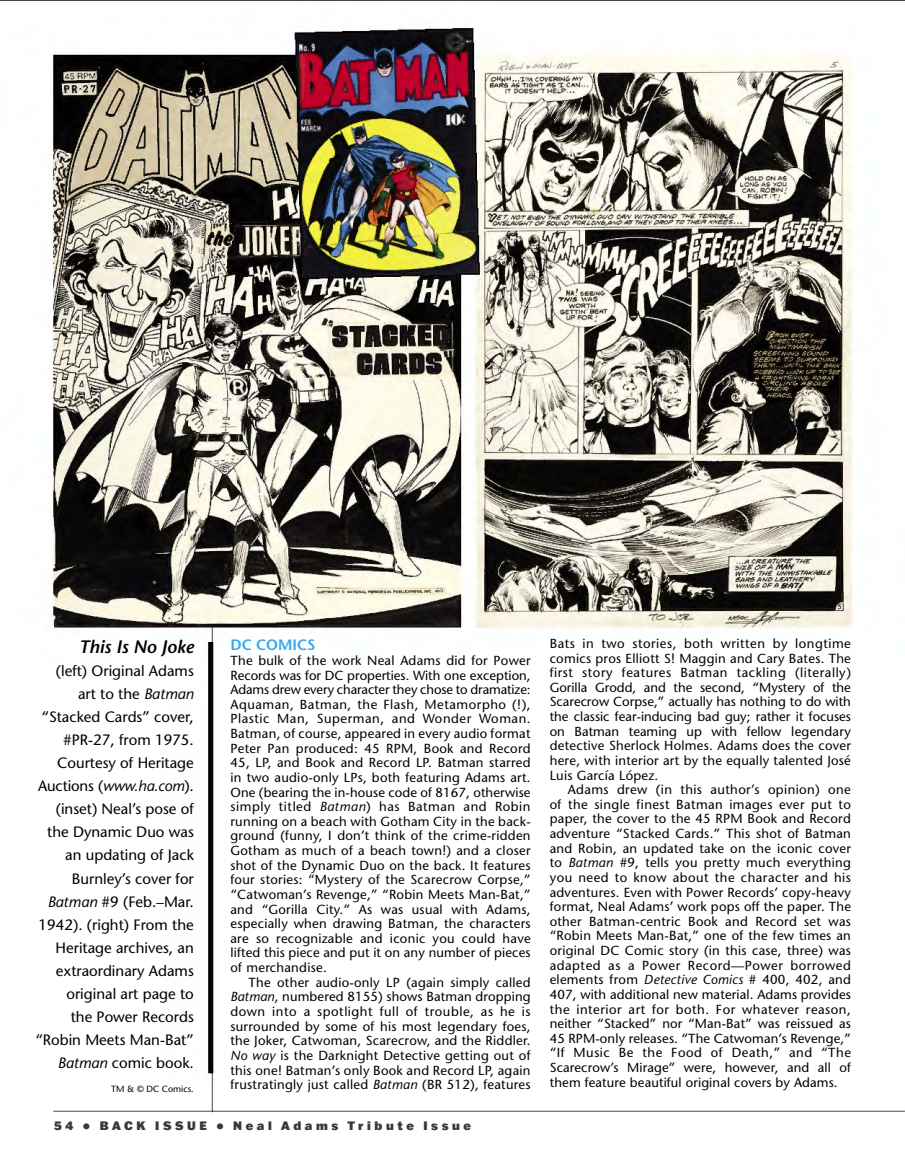
<style>
.page{position:relative;width:905px;height:1175px;background:#fff}
.page>*{position:absolute;margin:0;border:0;box-sizing:border-box;transform-origin:0 0}
.t1{font:italic 600 18px "Stone Sans Std";color:#000}
.t2{font:15px/23.1px "Stone Sans";color:#000;text-align:right}
.t3{font:600 15px "Stone Sans Std";color:#36a7e9}
.t4{font:13.2px/14.5px "Stone Sans";letter-spacing:.02em;color:#000;text-align:justify}
.t5{font:900 12px "Franklin Gothic ATF";letter-spacing:.3em;color:#393939}
.t6{font:9px "Stone Sans";color:#000}
.s1{font-family:"Stone Sans Std";font-weight:500;font-style:italic}
</style>
<div class="page">
<img style="left:49px;top:28px;width:855px;height:1085px">
<h1 class="t1" style="left:79px;top:635px;width:116px">This Is No Joke</h1>
<p class="t2" style="left:35px;top:659px;width:160px">(left) Original Adams art to the <span class="s1">Batman </span>“Stacked Cards” cover, #PR-27, from 1975.<br>Courtesy of Heritage<br>Auctions (<span class="s1">www.ha.com</span>). (inset) Neal’s pose of the Dynamic Duo was an updating of Jack<br>Burnley’s cover for<br><span class="s1">Batman</span> #9 (Feb.–Mar.<br>1942). (right) From the<br>Heritage archives, an extraordinary Adams original art page to<br>the Power Records “Robin Meets Man-Bat”<br><span class="s1">Batman</span> comic book.</p>
<p class="t6" style="left:111px;top:1083px;width:84px">TM &amp; © DC Comics.</p>
<p class="t5" style="left:54px;top:1117px;width:418px">54 • BACK ISSUE • Neal Adams Tribute Issue</p>
<p class="t3" style="left:230px;top:636px;width:86px">DC COMICS</p>
<p class="t4" style="left:230px;top:653px;width:302px">The bulk of the work Neal Adams did for Power Records was for DC properties. With one exception, Adams drew every character they chose to dramatize:<br>Aquaman, Batman, the Flash, Metamorpho (!), Plastic Man, Superman, and Wonder Woman.<br>Batman, of course, appeared in every audio format Peter Pan produced: 45 RPM, Book and Record 45, LP, and Book and Record LP. Batman starred in two audio-only LPs, both featuring Adams art.<br>One (bearing the in-house code of 8167, otherwise simply titled <span class="s1">Batman</span>) has Batman and Robin running on a beach with Gotham City in the back&shy;ground (funny, I don’t think of the crime-ridden Gotham as much of a beach town!) and a closer shot of the Dynamic Duo on the back. It features four stories: “Mystery of the Scarecrow Corpse,” “Catwoman’s Revenge,” “Robin Meets Man-Bat,” and “Gorilla City.” As was usual with Adams, especially when drawing Batman, the characters are so recognizable and iconic you could have lifted this piece and put it on any number of pieces of merchandise.</p>
<p class="t4" style="left:230px;top:974px;width:302px;text-indent:18px">The other audio-only LP (again simply called <span class="s1">Batman</span>, numbered 8155) shows Batman dropping down into a spotlight full of trouble, as he is surrounded by some of his most legendary foes, the Joker, Catwoman, Scarecrow, and the Riddler.<br><span class="s1">No way</span> is the Darknight Detective getting out of this one! Batman’s only Book and Record LP, again frustratingly just called <span class="s1">Batman</span> (BR 512), features</p>
<p class="t4" style="left:549px;top:636px;width:303px">Bats in two stories, both written by longtime comics pros Elliott S! Maggin and Cary Bates. The first story features Batman tackling (literally)<br>Gorilla Grodd, and the second, “Mystery of the Scarecrow Corpse,” actually has nothing to do with the classic fear-inducing bad guy; rather it focuses on Batman teaming up with fellow legendary detective Sherlock Holmes. Adams does the cover here, with interior art by the equally talented José Luis García López.</p>
<p class="t4" style="left:549px;top:782px;width:303px;text-indent:18px">Adams drew (in this author’s opinion) one of the single finest Batman images ever put to paper, the cover to the 45 RPM Book and Record adventure “Stacked Cards.” This shot of Batman and Robin, an updated take on the iconic cover to <span class="s1">Batman</span> #9, tells you pretty much everything you need to know about the character and his adventures. Even with Power Records’ copy-heavy format, Neal Adams’ work pops off the paper. The other Batman-centric Book and Record set was “Robin Meets Man-Bat,” one of the few times an original DC Comic story (in this case, three) was adapted as a Power Record—Power borrowed elements from <span class="s1">Detective Comics</span> # 400, 402, and 407, with additional new material. Adams provides the interior art for both. For whatever reason, neither “Stacked” nor “Man-Bat” was reissued as 45 RPM-only releases. “The Catwoman’s Revenge,” “If Music Be the Food of Death,” and “The Scarecrow’s Mirage” were, however, and all of them feature beautiful original covers by Adams.</p>
</div>
